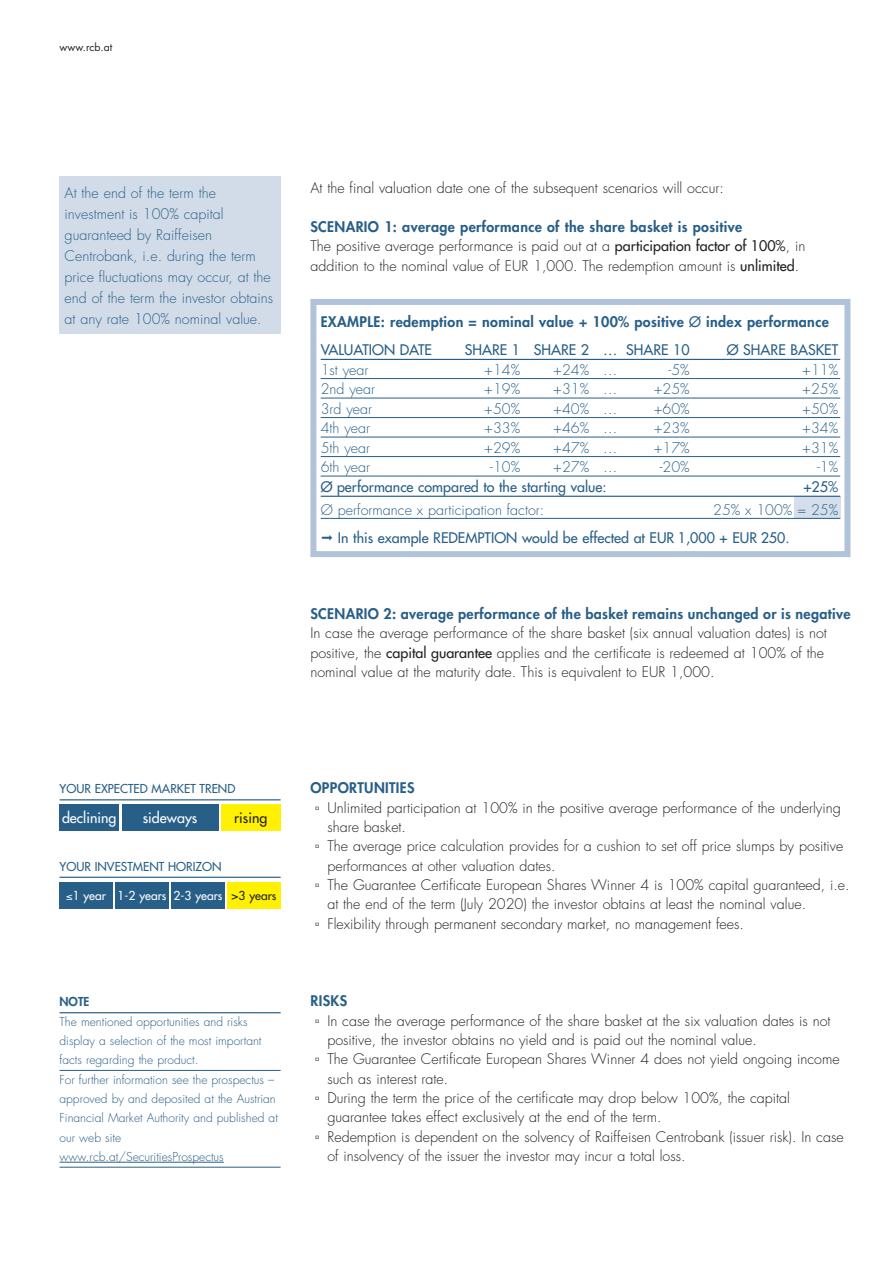
<style>
.page{position:relative;width:893px;height:1263px;background:#fff}
.page>*{position:absolute;margin:0;border:0;box-sizing:border-box;transform-origin:0 0}
.t1{font:300 14.25px/19.4px "Futura";color:#231f20}
.Tabelle_100__blau{font:300 14.25px/21px "Futura";color:#285f88}
.Subheader{font:800 14.25px "Futura";letter-spacing:.025em;color:#285f88}
.Tabellen-Header{font:14.25px "Futura";color:#285f88}
.t2{font:14.25px "Futura";color:#fff}
.t3{font:14.25px "Futura";color:#231f20}
.Spalte-Key_Facts{font:300 12px/19.4px "Futura";color:#285f88}
.Spalte-Headline{font:12px "Futura";color:#285f88}
.t4{font:12px "Futura";color:#fff}
.t5{font:12px "Futura";color:#231f20}
.Spalte-Headline-2{font:800 12px "Futura";color:#285f88}
.Kopfzeile{font:10.5px "Futura";color:#231f20}
.s1{font-weight:400}
.s2{font-family:"Trebuchet MS";font-weight:400}
</style>
<div class="page">
<div style="left:794px;top:496px;width:46px;height:22px;background:#d5deeb"></div>
<hr style="left:321px;top:359px;width:519px;height:1px;background:#285f88">
<hr style="left:321px;top:378px;width:519px;height:1px;background:#285f88">
<hr style="left:321px;top:398px;width:519px;height:1px;background:#285f88">
<hr style="left:321px;top:417px;width:519px;height:1px;background:#285f88">
<hr style="left:321px;top:437px;width:519px;height:1px;background:#285f88">
<hr style="left:321px;top:456px;width:519px;height:1px;background:#285f88">
<hr style="left:321px;top:476px;width:519px;height:1px;background:#285f88">
<hr style="left:321px;top:496px;width:519px;height:1px;background:#285f88">
<hr style="left:321px;top:518px;width:519px;height:1px;background:#285f88">
<div style="left:310px;top:299px;width:540px;height:258px;border:6px solid #b0c3d9"></div>
<div style="left:60px;top:176px;width:221px;height:158px;background:#d2dce8"></div>
<hr style="left:60px;top:799px;width:221px;height:1px;background:#285f88">
<hr style="left:60px;top:877px;width:221px;height:1px;background:#285f88">
<div style="left:60px;top:805px;width:59px;height:26px;background:#285f88"></div>
<div style="left:221px;top:805px;width:60px;height:26px;background:#fff101"></div>
<div style="left:122px;top:805px;width:97px;height:26px;background:#285f88"></div>
<div style="left:60px;top:882px;width:53px;height:26px;background:#285f88"></div>
<div style="left:228px;top:882px;width:53px;height:26px;background:#fff101"></div>
<div style="left:116px;top:882px;width:53px;height:26px;background:#285f88"></div>
<div style="left:172px;top:882px;width:53px;height:26px;background:#285f88"></div>
<hr style="left:60px;top:1012px;width:221px;height:1px;background:#285f88">
<hr style="left:60px;top:1070px;width:221px;height:1px;background:#285f88">
<hr style="left:60px;top:1167px;width:221px;height:1px;background:#285f88">
<hr style="left:60px;top:1162px;width:164px;height:1px;background:#285f88">
<p class="Kopfzeile" style="left:60px;top:40px;width:54px">www.rcb.at</p>
<p class="Tabelle_100__blau" style="left:65px;top:182px;width:210px">At the end of the term the investment is 100% capital guaranteed by Raiffeisen<br>Centrobank, i.e. during the term price fluctuations may occur, at the end of the term the investor obtains at any rate 100% nominal value.</p>
<p class="t1" style="left:310px;top:179px;width:415px">At the final valuation date one of the subsequent scenarios will occur:</p>
<p class="Subheader" style="left:310px;top:218px;width:433px">SCENARIO 1: average performance of the share basket is positive</p>
<p class="t1" style="left:310px;top:237px;width:496px">The positive average performance is paid out at a <span class="s1">participation factor of 100%</span>, in addition to the nominal value of EUR 1,000. The redemption amount is <span class="s1">unlimited</span>.</p>
<p class="Subheader" style="left:321px;top:313px;width:510px">EXAMPLE: redemption = nominal value + 100% positive <span class="s1">Ø</span> index performance</p>
<p class="Tabellen-Header" style="left:321px;top:341px;width:113px">VALUATION DATE</p>
<p class="Tabellen-Header" style="left:465px;top:341px;width:226px">SHARE 1 SHARE 2 … SHARE 10</p>
<p class="Tabellen-Header" style="left:727px;top:341px;width:113px">Ø SHARE BASKET</p>
<p class="Tabelle_100__blau" style="left:321px;top:360px;width:49px">1st year</p>
<p class="Tabelle_100__blau" style="left:484px;top:360px;width:38px">+14%</p>
<p class="Tabelle_100__blau" style="left:553px;top:360px;width:66px">+24% …</p>
<p class="Tabelle_100__blau" style="left:669px;top:360px;width:23px">-5%</p>
<p class="Tabelle_100__blau" style="left:802px;top:360px;width:38px">+11%</p>
<p class="Tabelle_100__blau" style="left:321px;top:379px;width:56px">2nd year</p>
<p class="Tabelle_100__blau" style="left:484px;top:379px;width:38px">+19%</p>
<p class="Tabelle_100__blau" style="left:553px;top:379px;width:66px">+31% …</p>
<p class="Tabelle_100__blau" style="left:654px;top:379px;width:38px">+25%</p>
<p class="Tabelle_100__blau" style="left:802px;top:379px;width:38px">+25%</p>
<p class="Tabelle_100__blau" style="left:321px;top:399px;width:53px">3rd year</p>
<p class="Tabelle_100__blau" style="left:484px;top:399px;width:38px">+50%</p>
<p class="Tabelle_100__blau" style="left:553px;top:399px;width:66px">+40% …</p>
<p class="Tabelle_100__blau" style="left:654px;top:399px;width:38px">+60%</p>
<p class="Tabelle_100__blau" style="left:802px;top:399px;width:38px">+50%</p>
<p class="Tabelle_100__blau" style="left:321px;top:418px;width:51px">4th year</p>
<p class="Tabelle_100__blau" style="left:484px;top:418px;width:38px">+33%</p>
<p class="Tabelle_100__blau" style="left:553px;top:418px;width:66px">+46% …</p>
<p class="Tabelle_100__blau" style="left:654px;top:418px;width:38px">+23%</p>
<p class="Tabelle_100__blau" style="left:802px;top:418px;width:38px">+34%</p>
<p class="Tabelle_100__blau" style="left:321px;top:438px;width:51px">5th year</p>
<p class="Tabelle_100__blau" style="left:484px;top:438px;width:38px">+29%</p>
<p class="Tabelle_100__blau" style="left:553px;top:438px;width:66px">+47% …</p>
<p class="Tabelle_100__blau" style="left:654px;top:438px;width:38px">+17%</p>
<p class="Tabelle_100__blau" style="left:802px;top:438px;width:38px">+31%</p>
<p class="Tabelle_100__blau" style="left:321px;top:457px;width:51px">6th year</p>
<p class="Tabelle_100__blau" style="left:490px;top:457px;width:31px">-10%</p>
<p class="Tabelle_100__blau" style="left:553px;top:457px;width:66px">+27% …</p>
<p class="Tabelle_100__blau" style="left:660px;top:457px;width:31px">-20%</p>
<p class="Tabelle_100__blau" style="left:817px;top:457px;width:23px">-1%</p>
<p class="Tabellen-Header" style="left:321px;top:478px;width:287px">Ø performance compared to the starting value:</p>
<p class="Tabellen-Header" style="left:803px;top:478px;width:36px">+25%</p>
<p class="Tabelle_100__blau" style="left:321px;top:499px;width:225px">Ø performance x participation factor:</p>
<p class="Tabelle_100__blau" style="left:713px;top:499px;width:127px">25% x 100% = 25%</p>
<p class="Tabellen-Header" style="left:338px;top:528px;width:453px">In this example REDEMPTION would be effected at EUR 1,000 + EUR 250.</p>
<p class="Subheader" style="left:310px;top:605px;width:542px">SCENARIO 2: average performance of the basket remains unchanged or is negative</p>
<p class="t1" style="left:310px;top:624px;width:518px">In case the average performance of the share basket (six annual valuation dates) is not positive, the <span class="s1">capital guarantee</span> applies and the certificate is redeemed at 100% of the nominal value at the maturity date. This is equivalent to EUR 1,000.</p>
<p class="Spalte-Headline" style="left:60px;top:781px;width:177px">YOUR EXPECTED MARKET TREND</p>
<p class="t2" style="left:62px;top:809px;width:56px">declining</p>
<p class="t2" style="left:143px;top:809px;width:56px">sideways</p>
<p class="t3" style="left:234px;top:809px;width:35px">rising</p>
<p class="Spalte-Headline" style="left:60px;top:859px;width:163px">YOUR INVESTMENT HORIZON</p>
<p class="t4" style="left:66px;top:888px;width:41px">≤1 year</p>
<p class="t4" style="left:118px;top:888px;width:50px">1-2 years</p>
<p class="t4" style="left:174px;top:888px;width:50px">2-3 years</p>
<p class="t5" style="left:232px;top:888px;width:46px">&gt;3 years</p>
<p class="Spalte-Headline-2" style="left:60px;top:994px;width:31px">NOTE</p>
<p class="Spalte-Key_Facts" style="left:60px;top:1012px;width:203px">The mentioned opportunities and risks display a selection of the most important facts regarding the product.</p>
<p class="Spalte-Key_Facts" style="left:60px;top:1070px;width:220px">For further information see the prospectus – approved by and deposited at the Austrian Financial Market Authority and published at our web site www.rcb.at/SecuritiesProspectus</p>
<p class="Subheader" style="left:310px;top:779px;width:106px">OPPORTUNITIES</p>
<p class="t1" style="left:327px;top:798px;width:515px;text-indent:-13px"><span class="s2">▫</span> Unlimited participation at 100% in the positive average performance of the underlying share basket.</p>
<p class="t1" style="left:327px;top:837px;width:517px;text-indent:-13px"><span class="s2">▫</span> The average price calculation provides for a cushion to set off price slumps by positive performances at other valuation dates.</p>
<p class="t1" style="left:327px;top:876px;width:524px;text-indent:-13px"><span class="s2">▫</span> The Guarantee Certificate European Shares Winner 4 is 100% capital guaranteed, i.e. at the end of the term (July 2020) the investor obtains at least the nominal value.</p>
<p class="t1" style="left:315px;top:914px;width:431px"><span class="s2">▫</span> Flexibility through permanent secondary market, no management fees.</p>
<p class="Subheader" style="left:310px;top:992px;width:38px">RISKS</p>
<p class="t1" style="left:327px;top:1011px;width:505px;text-indent:-13px"><span class="s2">▫</span> In case the average performance of the share basket at the six valuation dates is not positive, the investor obtains no yield and is paid out the nominal value.</p>
<p class="t1" style="left:327px;top:1050px;width:514px;text-indent:-13px"><span class="s2">▫</span> The Guarantee Certificate European Shares Winner 4 does not yield ongoing income such as interest rate.</p>
<p class="t1" style="left:327px;top:1088px;width:464px;text-indent:-13px"><span class="s2">▫</span> During the term the price of the certificate may drop below 100%, the capital guarantee takes effect exclusively at the end of the term.</p>
<p class="t1" style="left:327px;top:1127px;width:518px;text-indent:-13px"><span class="s2">▫</span> Redemption is dependent on the solvency of Raiffeisen Centrobank (issuer risk). In case of insolvency of the issuer the investor may incur a total loss.</p>
</div>
